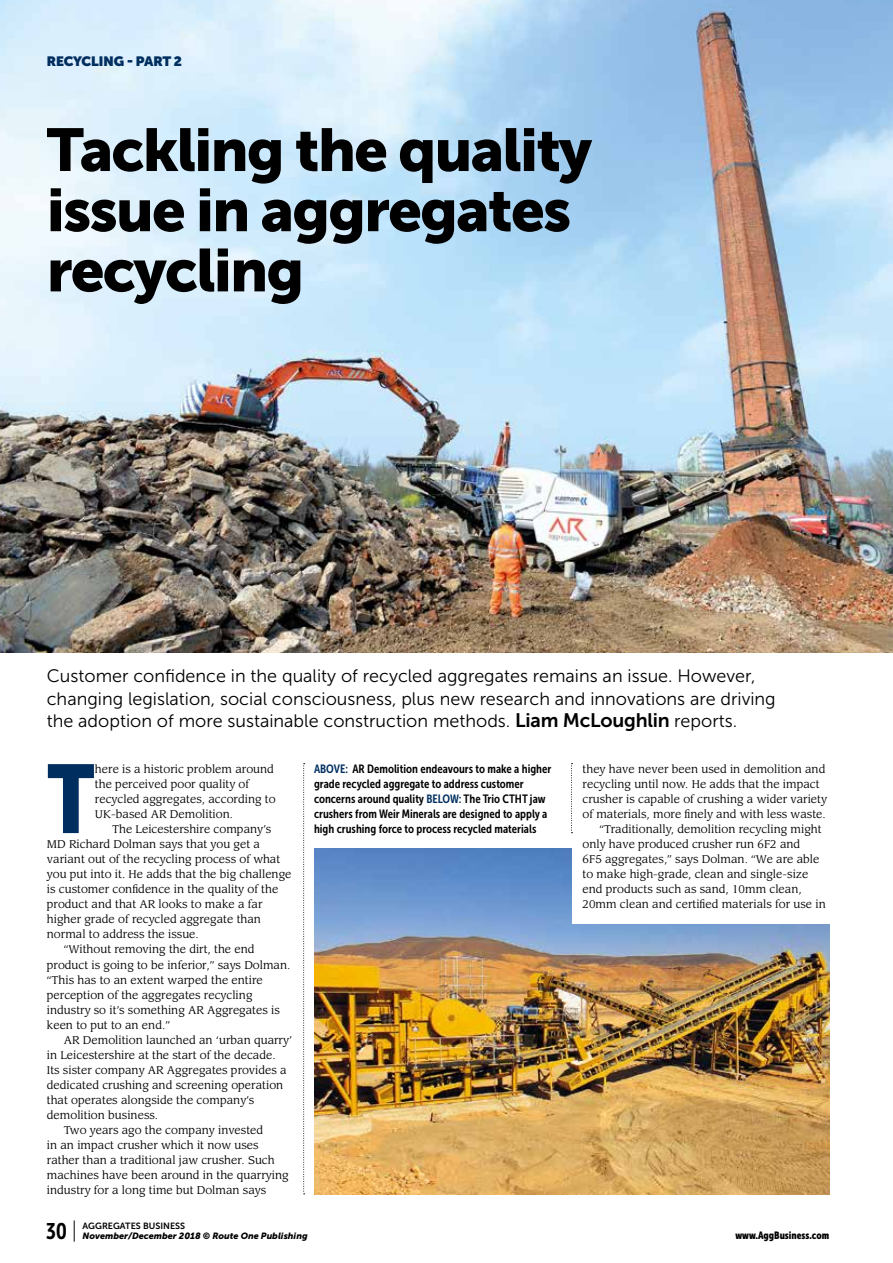
<style>
.page{position:relative;width:893px;height:1263px;background:#fff}
.page>*{position:absolute;margin:0;border:0;box-sizing:border-box;transform-origin:0 0}
.t1{font:96.45px "Museo Sans Cond 900";color:#002e5f}
.t2{font:60px/60.2px "Museo Sans 900";letter-spacing:-.03em;color:#000}
.t3{font:22.5px "Museo Sans Cond 700";color:#000}
.t4{font:18px/22.5px "Museo Sans 300";color:#000}
.t5{font:900 13.5px "Museo Sans Display";color:#002e5f}
.t6{font:12px/15px "Museo Sans Cond 700";color:#000}
.t7{font:10.95px/15px "Leawood Std";color:#000}
.t8{font:10.5px "Museo Sans Cond 900";color:#000}
.t9{font:italic 9px "Museo Sans 900";color:#000}
.t10{font:9px "Museo Sans 700";color:#000}
.s1{font-family:"Museo Sans 700";font-size:19.5px}
.s2{color:#002e5f}
</style>
<div class="page">
<img style="left:0;top:0;width:893px;height:652px">
<svg style="left:303px;top:763px;width:2px;height:431px"></svg>
<svg style="left:74px;top:1220px;width:1px;height:21px"></svg>
<img style="left:314px;top:848px;width:515px;height:346px">
<div style="left:572px;top:822px;width:283px;height:101px;background:#fff"></div>
<svg style="left:571px;top:763px;width:1px;height:70px"></svg>
<p class="t5" style="left:47px;top:53px;width:137px">RECYCLING - PART 2</p>
<h2 class="t2" style="left:47px;top:120px;width:547px">Tackling the quality issue in aggregates recycling</h2>
<p class="t4" style="left:47px;top:665px;width:730px">Customer confidence in the quality of recycled aggregates remains an issue. However, changing legislation, social consciousness, plus new research and innovations are driving the adoption of more sustainable construction methods. <span class="s1">Liam McLoughlin</span> reports.</p>
<h1 class="t1" style="left:47px;top:744px;width:50px">T</h1>
<p class="t7" style="left:95px;top:762px;width:182px">here is a historic problem around the perceived poor quality of recycled aggregates, according to<br>UK-based AR Demolition.</p>
<p class="t7" style="left:112px;top:822px;width:161px">The Leicestershire company’s</p>
<p class="t7" style="left:47px;top:837px;width:215px">MD Richard Dolman says that you get a</p>
<p class="t7" style="left:47px;top:852px;width:235px">variant out of the recycling process of what</p>
<p class="t7" style="left:47px;top:867px;width:246px">you put into it. He adds that the big challenge</p>
<p class="t7" style="left:47px;top:882px;width:233px">is customer confidence in the quality of the</p>
<p class="t7" style="left:47px;top:897px;width:217px">product and that AR looks to make a far</p>
<p class="t7" style="left:47px;top:912px;width:216px">higher grade of recycled aggregate than</p>
<p class="t7" style="left:47px;top:927px;width:153px">normal to address the issue.</p>
<p class="t7" style="left:64px;top:942px;width:192px">“Without removing the dirt, the end</p>
<p class="t7" style="left:47px;top:957px;width:245px">product is going to be inferior,” says Dolman.</p>
<p class="t7" style="left:47px;top:972px;width:217px">“This has to an extent warped the entire</p>
<p class="t7" style="left:47px;top:987px;width:207px">perception of the aggregates recycling</p>
<p class="t7" style="left:47px;top:1002px;width:235px">industry so it’s something AR Aggregates is</p>
<p class="t7" style="left:47px;top:1017px;width:125px">keen to put to an end.”</p>
<p class="t7" style="left:64px;top:1032px;width:230px">AR Demolition launched an ‘urban quarry’</p>
<p class="t7" style="left:47px;top:1047px;width:230px">in Leicestershire at the start of the decade.</p>
<p class="t7" style="left:47px;top:1063px;width:241px">Its sister company AR Aggregates provides a</p>
<p class="t7" style="left:47px;top:1078px;width:238px">dedicated crushing and screening operation</p>
<p class="t7" style="left:47px;top:1093px;width:209px">that operates alongside the company’s</p>
<p class="t7" style="left:47px;top:1108px;width:113px">demolition business.</p>
<p class="t7" style="left:64px;top:1123px;width:201px">Two years ago the company invested</p>
<p class="t7" style="left:47px;top:1138px;width:213px">in an impact crusher which it now uses</p>
<p class="t7" style="left:47px;top:1153px;width:229px">rather than a traditional jaw crusher. Such</p>
<p class="t7" style="left:47px;top:1168px;width:243px">machines have been around in the quarrying</p>
<p class="t7" style="left:47px;top:1183px;width:221px">industry for a long time but Dolman says</p>
<p class="t6" style="left:314px;top:761px;width:239px"><span class="s2">ABOVE:</span> AR Demolition endeavours to make a higher grade recycled aggregate to address customer concerns around quality <span class="s2">BELOW:</span> The Trio CTHT jaw crushers from Weir Minerals are designed to apply a high crushing force to process recycled materials</p>
<p class="t7" style="left:583px;top:762px;width:244px">they have never been used in demolition and</p>
<p class="t7" style="left:583px;top:777px;width:239px">recycling until now. He adds that the impact</p>
<p class="t7" style="left:583px;top:792px;width:246px">crusher is capable of crushing a wider variety</p>
<p class="t7" style="left:583px;top:807px;width:245px">of materials, more finely and with less waste.</p>
<p class="t7" style="left:600px;top:822px;width:224px">“Traditionally, demolition recycling might</p>
<p class="t7" style="left:583px;top:837px;width:219px">only have produced crusher run 6F2 and</p>
<p class="t7" style="left:583px;top:852px;width:238px">6F5 aggregates,” says Dolman. “We are able</p>
<p class="t7" style="left:583px;top:867px;width:227px">to make high-grade, clean and single-size</p>
<p class="t7" style="left:583px;top:882px;width:221px">end products such as sand, 10mm clean,</p>
<p class="t7" style="left:583px;top:897px;width:245px">20mm clean and certified materials for use in</p>
<h3 class="t3" style="left:46px;top:1219px;width:23px">30</h3>
<p class="t9" style="left:83px;top:1231px;width:227px">November/December 2018 © Route One Publishing</p>
<p class="t8" style="left:735px;top:1230px;width:95px">www.AggBusiness.com</p>
<p class="t10" style="left:83px;top:1221px;width:104px">AGGREGATES BUSINESS</p>
</div>
